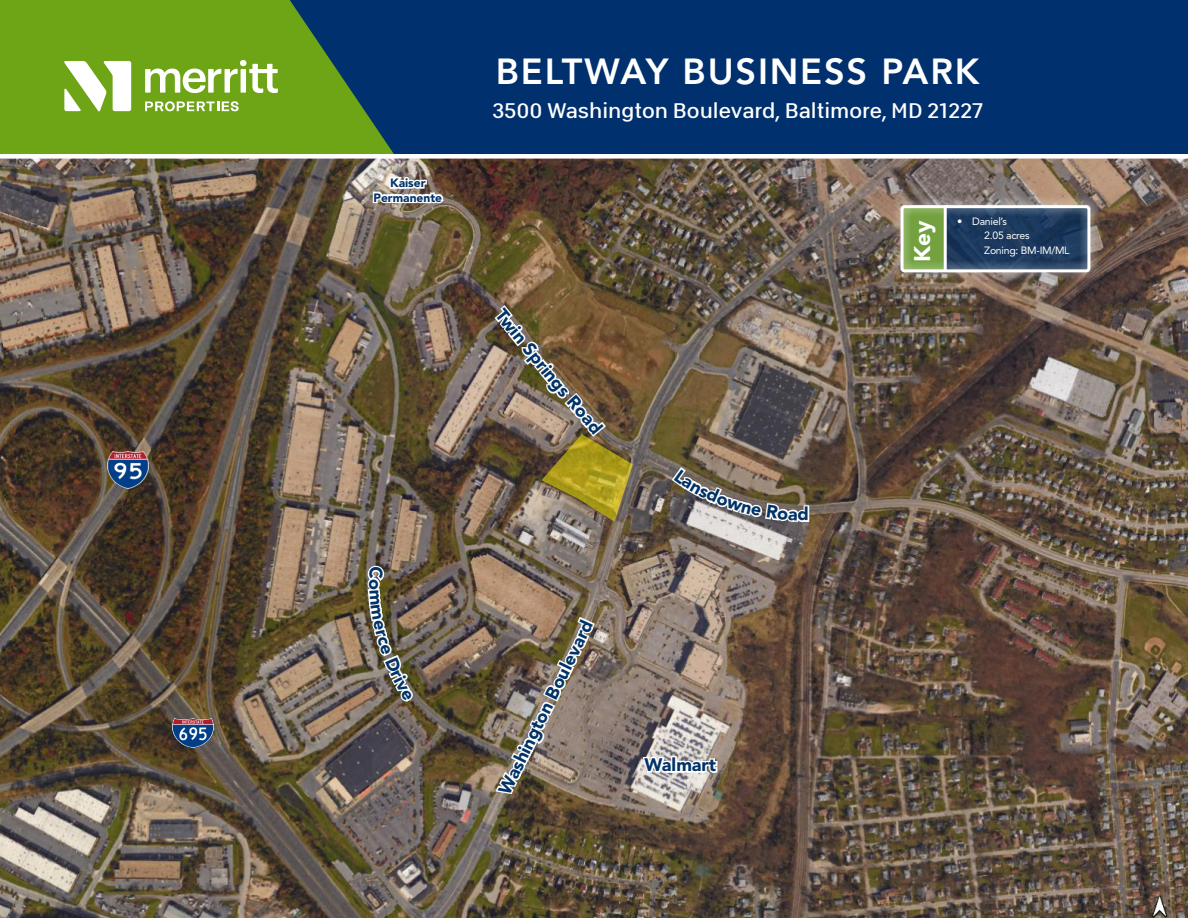
<style>
.page{position:relative;width:1188px;height:918px;background:#fff}
.page>*{position:absolute;margin:0;border:0;box-sizing:border-box;transform-origin:0 0}
.t1{font:800 36px "Avenir LT Std";letter-spacing:.05em;color:#fff}
.t2{font:900 22.5px "Avenir LT Std";color:#fff}
.t3{font:21px "Abitare Sans 400 wt";color:#fff}
.t4{font:900 18px "Avenir LT Std";color:#003367}
.t5{font:900 12px "Avenir LT Std";color:#003367}
.t6{font:10.5px/13.5px "Avenir LT Std";letter-spacing:-.025em;color:#fff}
</style>
<div class="page">
<div style="left:287px;top:0;width:901px;height:155px;background:#00306d"></div>
<svg style="left:0;top:0;width:394px;height:154px;fill:#6ea516"></svg>
<svg style="left:145px;top:101px;width:94px;height:10px"></svg>
<svg style="left:145px;top:60px;width:133px;height:33px"></svg>
<svg style="left:64px;top:61px;width:67px;height:50px"></svg>
<img style="left:0;top:159px;width:1188px;height:759px">
<img style="left:107px;top:452px;width:41px;height:36px">
<svg style="left:371px;top:175px;width:75px;height:34px"></svg>
<svg style="left:641px;top:743px;width:78px;height:48px"></svg>
<img style="left:173px;top:718px;width:41px;height:29px">
<div style="left:891px;top:196px;width:209px;height:86px;background:#fff;opacity:.93"></div>
<div style="left:901px;top:205px;width:189px;height:67px;border:3px solid #fff;border-radius:3px"></div>
<hr style="left:944px;top:205px;width:3px;height:67px;background:#fff">
<div style="left:0;top:154px;width:1188px;height:5px;background:#fff"></div>
<img style="left:493px;top:303px;width:141px;height:220px">
<img style="left:493px;top:615px;width:104px;height:182px">
<img style="left:366px;top:564px;width:49px;height:139px">
<svg style="left:670px;top:465px;width:141px;height:59px"></svg>
<p class="t5" style="left:390px;top:176px;width:37px">Kaiser</p>
<p class="t5" style="left:373px;top:190px;width:70px">Permanente</p>
<p class="t1" style="left:496px;top:50px;width:485px">BELTWAY BUSINESS PARK</p>
<p class="t3" style="left:492px;top:99px;width:493px">3500 Washington Boulevard, Baltimore, MD 21227</p>
<p class="t4" style="left:508px;top:304px;width:101px;rotate:51deg">Twin Spring</p>
<p class="t4" style="left:494px;top:789px;width:175px;rotate:-64deg">Washington Bouleva</p>
<p class="t4" style="left:645px;top:754px;width:73px">Walmart</p>
<p class="t4" style="left:798px;top:503px;width:13px">d</p>
<p class="t2" style="left:909px;top:262px;width:43px;rotate:-90deg">Key</p>
<p class="t6" style="left:984px;top:215px;width:47px;text-indent:-27px">• Daniel’s<br>2.05 acres</p>
<p class="t6" style="left:984px;top:243px;width:87px">Zoning: BM-IM/ML</p>
</div>
